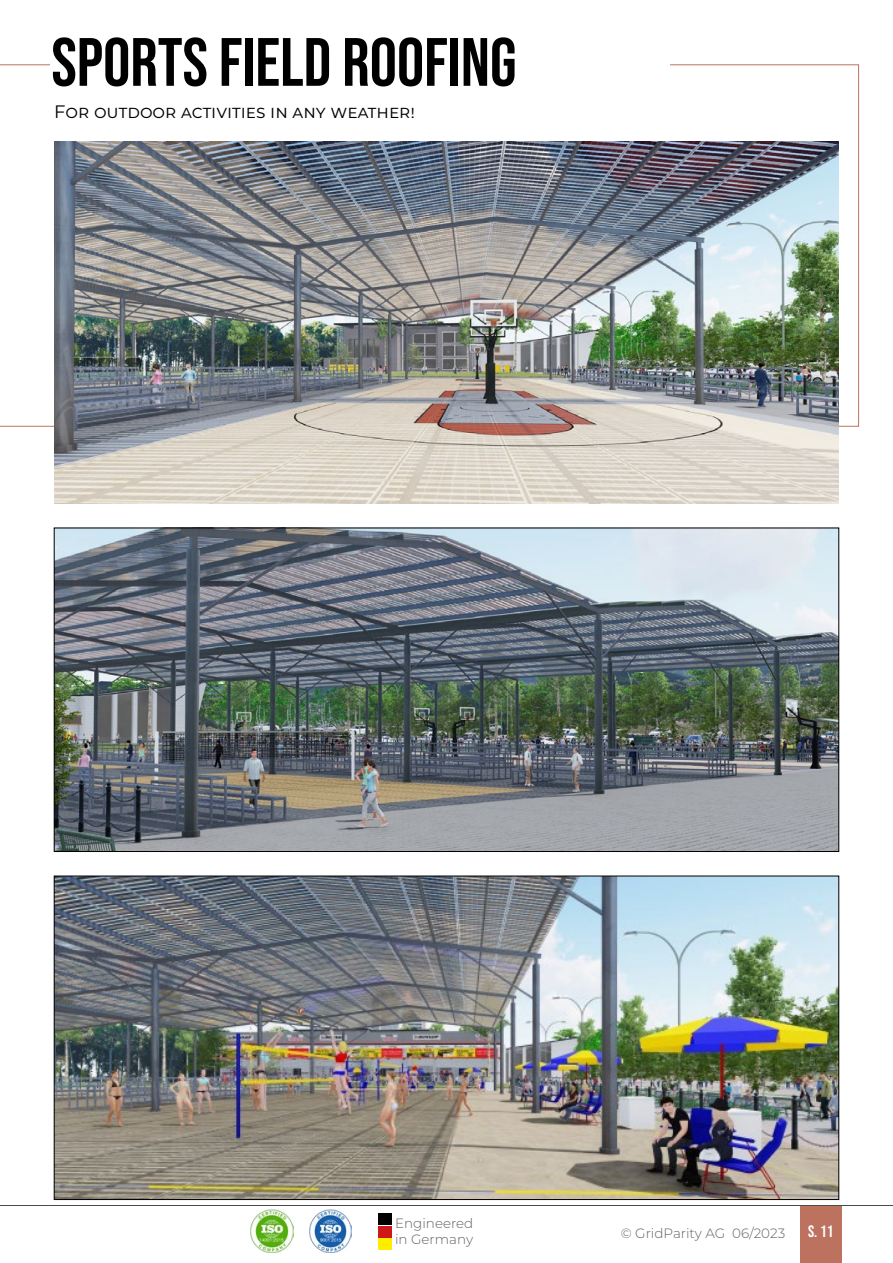
<style>
.page{position:relative;width:893px;height:1263px;background:#fff}
.page>*{position:absolute;margin:0;border:0;box-sizing:border-box;transform-origin:0 0}
.t1{font:68.25px "Bebas Neue";color:#000}
.t2{font:18px "Montserrat";color:#000}
.t3{font:16.5px "Bebas Neue";color:#fff}
.t4{font:300 13.5px/16.2px "Montserrat";color:#616160}
</style>
<div class="page">
<div style="left:800px;top:1206px;width:41px;height:57px;background:#bd7260"></div>
<hr style="left:0;top:1205px;width:893px;height:1px;background:#4b494e">
<div style="left:378px;top:1213px;width:14px;height:11px;background:#000"></div>
<div style="left:378px;top:1226px;width:14px;height:11px;background:#cd1719"></div>
<div style="left:378px;top:1238px;width:14px;height:12px;background:#ffed00"></div>
<img style="left:309px;top:1210px;width:43px;height:43px">
<img style="left:251px;top:1210px;width:43px;height:43px">
<img style="left:54px;top:141px;width:785px;height:362px">
<img style="left:56px;top:530px;width:781px;height:320px">
<img style="left:56px;top:878px;width:781px;height:320px">
<h1 class="t1" style="left:51px;top:24px;width:467px">SPORTS FIELD ROOFING</h1>
<h2 class="t2" style="left:54px;top:99px;width:362px">For outdoor activities in any weather!</h2>
<p class="t4" style="left:395px;top:1215px;width:80px">Engineered in Germany</p>
<p class="t4" style="left:621px;top:1225px;width:166px">© GridParity AG 06/2023</p>
<p class="t3" style="left:808px;top:1222px;width:27px">S. 11</p>
</div>
